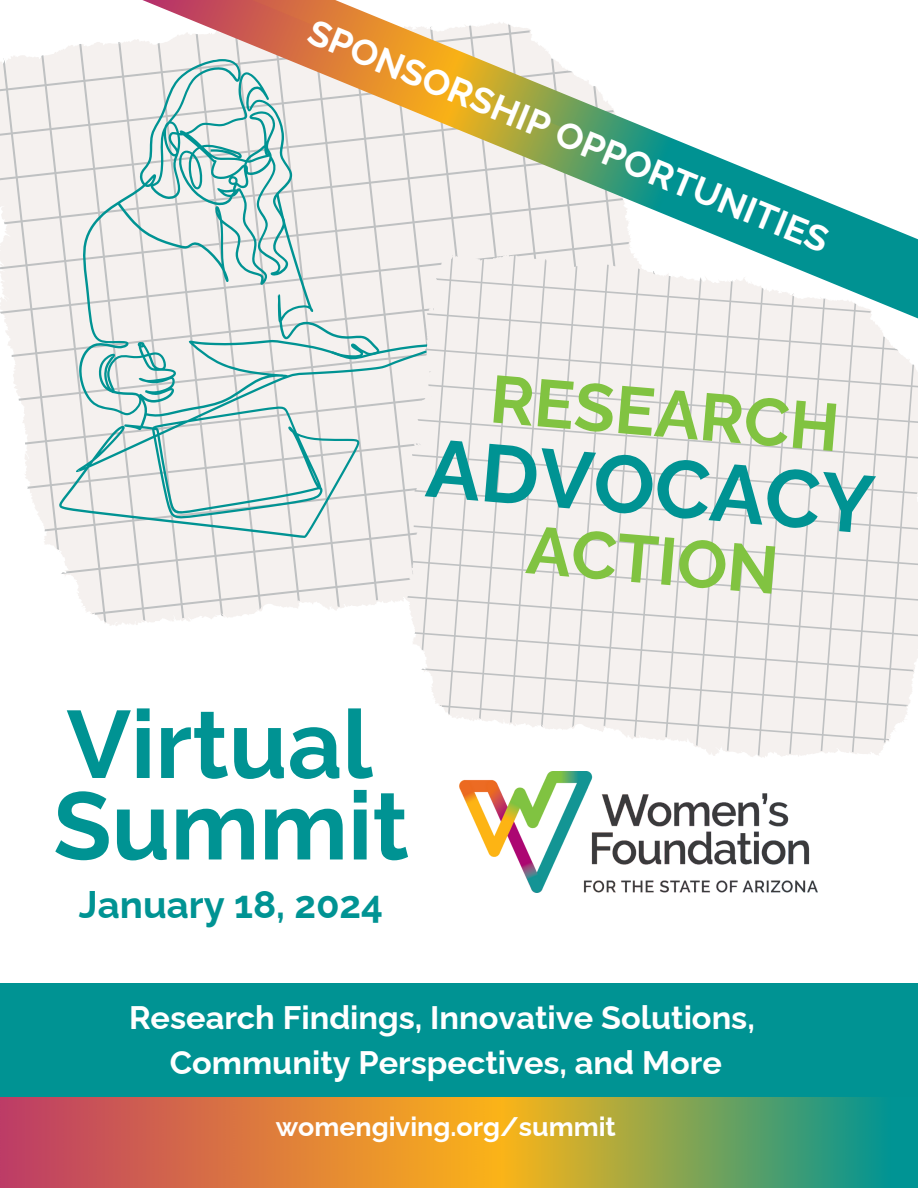
<style>
.page{position:relative;width:918px;height:1188px;background:#fff}
.page>*{position:absolute;margin:0;border:0;box-sizing:border-box;transform-origin:0 0}
.t1{font:700 95.25px "Raleway";color:#009393}
.t2{font:700 81.3px "Raleway";color:#009393}
.t3{font:700 66.75px "Raleway";color:#81c341}
.t4{font:700 38.4px "Raleway";color:#009393}
.t5{font:700 36.6px "Raleway";color:#fff}
.t6{font:700 32.55px "Raleway";color:#fff}
.t7{font:700 26.85px "Raleway";color:#fff}
</style>
<div class="page">
<svg style="left:0;top:58px;width:391px;height:568px;fill:#f5f1ef"></svg>
<img style="left:142px;top:0;width:776px;height:248px">
<svg style="left:8px;top:37px;width:451px;height:530px;fill:#f5f1ef"></svg>
<svg style="left:117px;top:184px;width:264px;height:182px"></svg>
<img style="left:1px;top:1097px;width:917px;height:91px">
<div style="left:1px;top:983px;width:917px;height:114px;background:#009393"></div>
<svg style="left:391px;top:248px;width:527px;height:510px;fill:#f5f1ef"></svg>
<img style="left:459px;top:772px;width:358px;height:120px">
<p class="t5" style="left:317px;top:11px;width:560px;rotate:22deg">SPONSORSHIP OPPORTUNITIES</p>
<p class="t3" style="left:494px;top:359px;width:352px;rotate:5deg">RESEARCH</p>
<p class="t2" style="left:431px;top:419px;width:450px;rotate:5deg">ADVOCACY</p>
<p class="t3" style="left:530px;top:510px;width:254px;rotate:5deg">ACTION</p>
<p class="t1" style="left:67px;top:688px;width:308px">Virtual</p>
<p class="t1" style="left:53px;top:770px;width:357px">Summit</p>
<p class="t4" style="left:79px;top:882px;width:306px">January 18, 2024</p>
<p class="t6" style="left:129px;top:998px;width:627px">Research Findings, Innovative Solutions,</p>
<p class="t6" style="left:170px;top:1044px;width:554px">Community Perspectives, and More</p>
<p class="t7" style="left:276px;top:1111px;width:342px">womengiving.org/summit</p>
</div>
